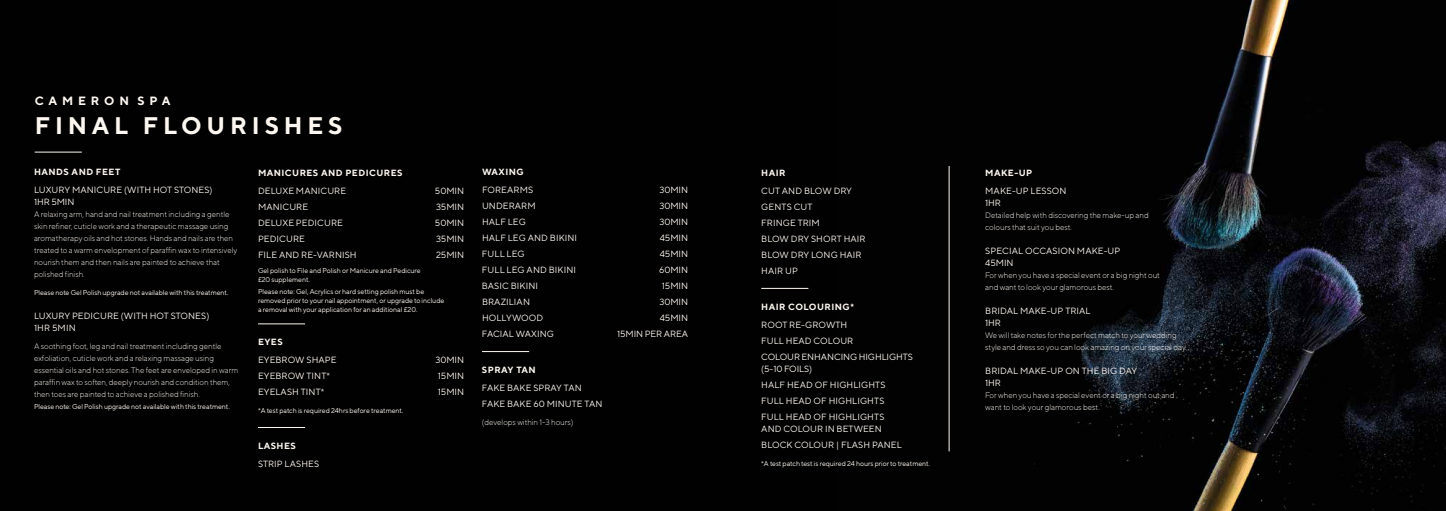
<style>
.page{position:relative;width:1446px;height:511px;background:#fff}
.page>*{position:absolute;margin:0;border:0;box-sizing:border-box;transform-origin:0 0}
.t1{font:700 24px "TT Norms";letter-spacing:.2em;color:#fdf7f1}
.t2{font:700 12px "TT Norms";letter-spacing:.4em;color:#fdf7f1}
.t3{font:9px/16px "TT Norms";letter-spacing:.01em;color:#fdf7f1}
.t4{font:700 9px "TT Norms";letter-spacing:.05em;color:#fdf7f1}
.t5{font:9px/16px "TT Norms";letter-spacing:-.01em;color:#fdf7f1}
.t6{font:300 8px/12px "TT Norms";letter-spacing:-.01em;color:#fdf7f1}
.t7{font:7px/9px "TT Norms";letter-spacing:-.01em;color:#fdf7f1}
</style>
<div class="page">
<div style="left:0;top:0;width:1446px;height:510px;background:#010101"></div>
<img style="left:948px;top:0;width:498px;height:510px">
<hr style="left:35px;top:152px;width:47px;height:1px;background:#fdf7f1">
<hr style="left:258px;top:323px;width:47px;height:1px;background:#fdf7f1">
<hr style="left:761px;top:288px;width:47px;height:1px;background:#fdf7f1">
<hr style="left:258px;top:427px;width:47px;height:1px;background:#fdf7f1">
<hr style="left:482px;top:351px;width:47px;height:1px;background:#fdf7f1">
<hr style="left:949px;top:166px;width:1px;height:285px;background:#fdf7f1">
<h2 class="t2" style="left:35px;top:94px;width:137px">CAMERON SPA</h2>
<h1 class="t1" style="left:35px;top:111px;width:309px">FINAL FLOURISHES</h1>
<p class="t4" style="left:34px;top:166px;width:88px">HANDS AND FEET</p>
<p class="t3" style="left:34px;top:183px;width:180px;line-height:12px">LUXURY MANICURE (WITH HOT STONES)<br>1HR 5MIN</p>
<p class="t6" style="left:34px;top:207px;width:205px">A relaxing arm, hand and nail treatment including a gentle skin refiner, cuticle work and a therapeutic massage using aromatherapy oils and hot stones. Hands and nails are then treated to a warm envelopment of paraffin wax to intensively nourish them and then nails are painted to achieve that polished finish.</p>
<p class="t7" style="left:34px;top:287px;width:196px">Please note Gel Polish upgrade not available with this treatment.</p>
<p class="t3" style="left:34px;top:309px;width:177px;line-height:12px">LUXURY PEDICURE (WITH HOT STONES)<br>1HR 5MIN</p>
<p class="t6" style="left:34px;top:339px;width:206px">A soothing foot, leg and nail treatment including gentle exfoliation, cuticle work and a relaxing massage using essential oils and hot stones. The feet are enveloped in warm paraffin wax to soften, deeply nourish and condition them, then toes are painted to achieve a polished finish.</p>
<p class="t7" style="left:34px;top:401px;width:197px">Please note: Gel Polish upgrade not available with this treatment.</p>
<p class="t4" style="left:258px;top:167px;width:146px">MANICURES AND PEDICURES</p>
<p class="t3" style="left:258px;top:182px;width:90px">DELUXE MANICURE</p>
<p class="t3" style="left:435px;top:182px;width:31px">50MIN</p>
<p class="t3" style="left:258px;top:198px;width:52px">MANICURE</p>
<p class="t3" style="left:436px;top:198px;width:30px">35MIN</p>
<p class="t3" style="left:258px;top:214px;width:86px">DELUXE PEDICURE</p>
<p class="t3" style="left:435px;top:214px;width:31px">50MIN</p>
<p class="t3" style="left:258px;top:230px;width:48px">PEDICURE</p>
<p class="t3" style="left:436px;top:230px;width:30px">35MIN</p>
<p class="t3" style="left:258px;top:246px;width:100px">FILE AND RE-VARNISH</p>
<p class="t3" style="left:436px;top:246px;width:29px">25MIN</p>
<p class="t7" style="left:258px;top:265px;width:164px">Gel polish to File and Polish or Manicure and Pedicure £20 supplement.</p>
<p class="t7" style="left:258px;top:286px;width:188px">Please note: Gel, Acrylics or hard setting polish must be removed prior to your nail appointment, or upgrade to include a removal with your application for an additional £20.</p>
<p class="t4" style="left:258px;top:335px;width:26px">EYES</p>
<p class="t3" style="left:258px;top:351px;width:80px">EYEBROW SHAPE</p>
<p class="t3" style="left:435px;top:351px;width:30px">30MIN</p>
<p class="t3" style="left:258px;top:367px;width:73px">EYEBROW TINT*</p>
<p class="t3" style="left:438px;top:367px;width:28px">15MIN</p>
<p class="t3" style="left:258px;top:383px;width:68px">EYELASH TINT*</p>
<p class="t3" style="left:438px;top:383px;width:28px">15MIN</p>
<p class="t7" style="left:258px;top:405px;width:147px">*A test patch is required 24hrs before treatment.</p>
<p class="t4" style="left:258px;top:439px;width:39px">LASHES</p>
<p class="t3" style="left:258px;top:455px;width:63px">STRIP LASHES</p>
<p class="t4" style="left:482px;top:166px;width:43px">WAXING</p>
<p class="t3" style="left:482px;top:181px;width:53px">FOREARMS</p>
<p class="t3" style="left:659px;top:181px;width:30px">30MIN</p>
<p class="t3" style="left:482px;top:197px;width:55px">UNDERARM</p>
<p class="t3" style="left:659px;top:197px;width:30px">30MIN</p>
<p class="t3" style="left:482px;top:213px;width:45px">HALF LEG</p>
<p class="t3" style="left:659px;top:213px;width:30px">30MIN</p>
<p class="t3" style="left:482px;top:229px;width:97px">HALF LEG AND BIKINI</p>
<p class="t3" style="left:660px;top:229px;width:30px">45MIN</p>
<p class="t3" style="left:482px;top:245px;width:44px">FULL LEG</p>
<p class="t3" style="left:660px;top:245px;width:30px">45MIN</p>
<p class="t3" style="left:482px;top:261px;width:96px">FULL LEG AND BIKINI</p>
<p class="t3" style="left:659px;top:261px;width:30px">60MIN</p>
<p class="t3" style="left:482px;top:277px;width:58px">BASIC BIKINI</p>
<p class="t3" style="left:662px;top:277px;width:28px">15MIN</p>
<p class="t3" style="left:482px;top:293px;width:50px">BRAZILIAN</p>
<p class="t3" style="left:659px;top:293px;width:30px">30MIN</p>
<p class="t3" style="left:482px;top:309px;width:63px">HOLLYWOOD</p>
<p class="t3" style="left:660px;top:309px;width:30px">45MIN</p>
<p class="t3" style="left:482px;top:325px;width:74px">FACIAL WAXING</p>
<p class="t5" style="left:617px;top:325px;width:72px">15MIN PER AREA</p>
<p class="t4" style="left:482px;top:364px;width:55px">SPRAY TAN</p>
<p class="t3" style="left:482px;top:379px;width:122px">FAKE BAKE SPRAY TAN<br>FAKE BAKE 60 MINUTE TAN</p>
<p class="t6" style="left:482px;top:415px;width:93px">(develops within 1-3 hours)</p>
<p class="t4" style="left:761px;top:167px;width:26px">HAIR</p>
<p class="t3" style="left:761px;top:182px;width:106px">CUT AND BLOW DRY<br>GENTS CUT<br>FRINGE TRIM<br>BLOW DRY SHORT HAIR<br>BLOW DRY LONG HAIR<br>HAIR UP</p>
<p class="t4" style="left:761px;top:301px;width:94px">HAIR COLOURING*</p>
<p class="t5" style="left:761px;top:316px;width:153px">ROOT RE-GROWTH<br>FULL HEAD COLOUR<br>COLOUR ENHANCING HIGHLIGHTS</p>
<p class="t3" style="left:761px;top:360px;width:126px">(5-10 FOILS)<br>HALF HEAD OF HIGHLIGHTS<br>FULL HEAD OF HIGHLIGHTS<br>FULL HEAD OF HIGHLIGHTS</p>
<p class="t3" style="left:761px;top:420px;width:142px">AND COLOUR IN BETWEEN<br>BLOCK COLOUR | FLASH PANEL</p>
<p class="t7" style="left:761px;top:458px;width:170px">*A test patch test is required 24 hours prior to treatment.</p>
<p class="t4" style="left:985px;top:167px;width:49px">MAKE-UP</p>
<p class="t3" style="left:985px;top:184px;width:83px;line-height:12px">MAKE-UP LESSON<br>1HR</p>
<p class="t6" style="left:985px;top:208px;width:165px">Detailed help with discovering the make-up and colours that suit you best.</p>
<p class="t3" style="left:985px;top:244px;width:137px;line-height:12px">SPECIAL OCCASION MAKE-UP<br>45MIN</p>
<p class="t6" style="left:985px;top:268px;width:176px">For when you have a special event or a big night out and want to look your glamorous best.</p>
<p class="t3" style="left:985px;top:304px;width:107px;line-height:12px">BRIDAL MAKE-UP TRIAL<br>1HR</p>
<p class="t6" style="left:985px;top:328px;width:203px">We will take notes for the perfect match to your wedding style and dress so you can look amazing on your special day.</p>
<p class="t3" style="left:985px;top:364px;width:153px;line-height:12px">BRIDAL MAKE-UP ON THE BIG DAY<br>1HR</p>
<p class="t6" style="left:985px;top:388px;width:191px">For when you have a special event or a big night out and want to look your glamorous best.</p>
</div>
